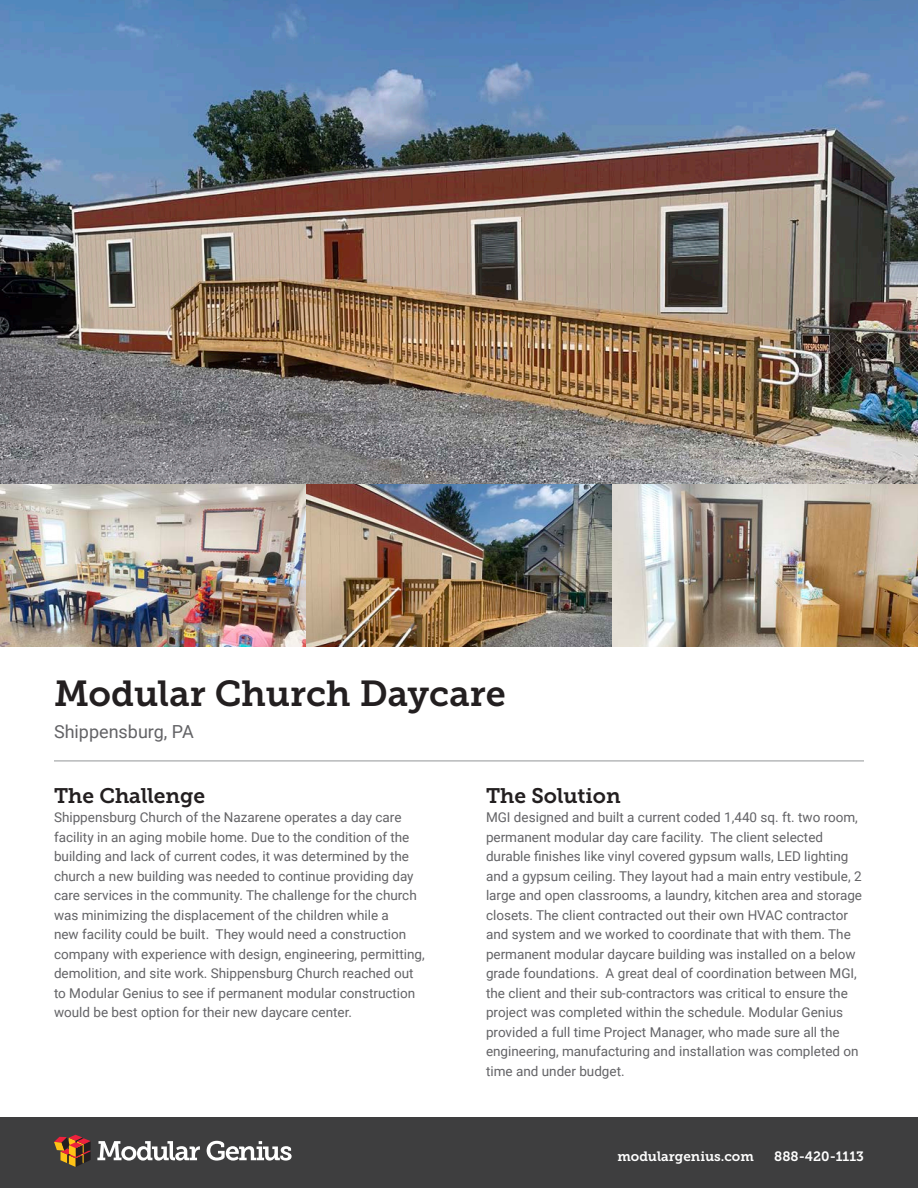
<style>
.page{position:relative;width:918px;height:1188px;background:#fff}
.page>*{position:absolute;margin:0;border:0;box-sizing:border-box;transform-origin:0 0}
.t1{font:36px "Museo Slab 700";color:#231f20}
.t2{font:21px "Museo Slab 700";color:#231f20}
.t3{font:18px "Roboto";color:#636366}
.t4{font:13.5px/19.5px "Roboto";color:#636366}
.t5{font:13.5px "Museo Slab 700";color:#fff}
</style>
<div class="page">
<img style="left:0;top:0;width:918px;height:647px">
<hr style="left:54px;top:761px;width:810px;height:1px;background:#939598">
<div style="left:0;top:1118px;width:918px;height:70px;background:#3e3e3f"></div>
<svg style="left:97px;top:1141px;width:103px;height:20px"></svg>
<svg style="left:207px;top:1141px;width:85px;height:20px"></svg>
<svg style="left:54px;top:1135px;width:37px;height:32px"></svg>
<p class="t1" style="left:54px;top:673px;width:453px">Modular Church Daycare</p>
<p class="t3" style="left:54px;top:719px;width:141px">Shippensburg, PA</p>
<p class="t2" style="left:54px;top:783px;width:153px">The Challenge</p>
<p class="t4" style="left:54px;top:807px;width:372px">Shippensburg Church of the Nazarene operates a day care facility in an aging mobile home. Due to the condition of the building and lack of current codes, it was determined by the church a new building was needed to continue providing day care services in the community. The challenge for the church was minimizing the displacement of the children while a<br>new facility could be built. They would need a construction company with experience with design, engineering, permitting, demolition, and site work. Shippensburg Church reached out to Modular Genius to see if permanent modular construction would be best option for their new daycare center.</p>
<p class="t2" style="left:486px;top:783px;width:136px">The Solution</p>
<p class="t4" style="left:486px;top:807px;width:378px">MGI designed and built a current coded 1,440 sq. ft. two room, permanent modular day care facility. The client selected durable finishes like vinyl covered gypsum walls, LED lighting and a gypsum ceiling. They layout had a main entry vestibule, 2 large and open classrooms, a laundry, kitchen area and storage closets. The client contracted out their own HVAC contractor and system and we worked to coordinate that with them. The permanent modular daycare building was installed on a below grade foundations. A great deal of coordination between MGI, the client and their sub-contractors was critical to ensure the project was completed within the schedule. Modular Genius provided a full time Project Manager, who made sure all the engineering, manufacturing and installation was completed on time and under budget.</p>
<p class="t5" style="left:617px;top:1149px;width:138px">modulargenius.com</p>
<p class="t5" style="left:774px;top:1149px;width:91px">888-420-1113</p>
</div>
